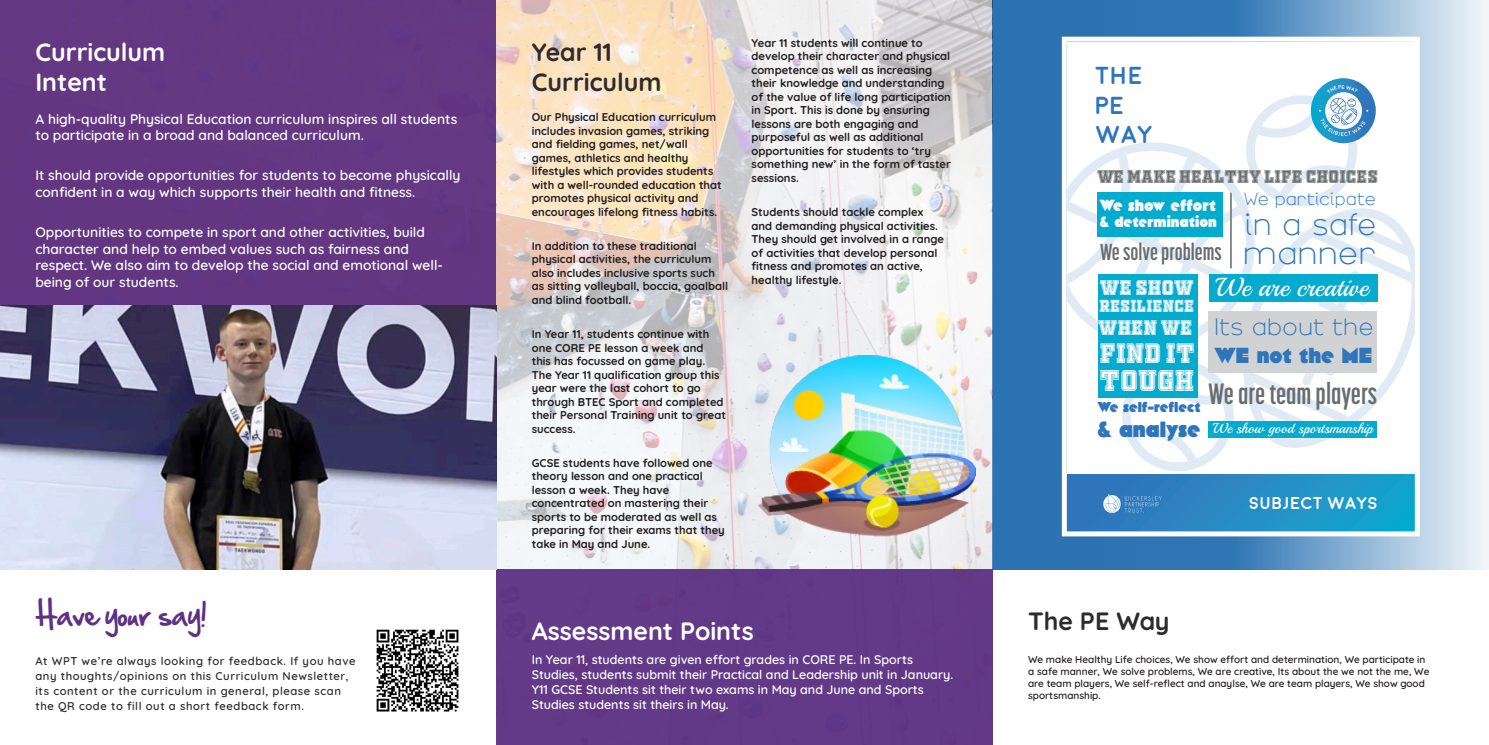
<style>
.page{position:relative;width:1489px;height:745px;background:#fff}
.page>*{position:absolute;margin:0;border:0;box-sizing:border-box;transform-origin:0 0}
.t1{font:300 33.88px "Arbotek";color:#2e75bb}
.t2{font:300 32.88px "Arbotek";color:#2e75bb}
.t3{font:700 29.12px "Korolev Compressed";color:#686c6d}
.t4{font:28.5px "OLDSPORT01 COLLEGENCV";color:#fefdfd}
.t5{font:26.5px "OLDSPORT01 COLLEGENCV";color:#fefdfd}
.t6{font:26px "Playball";color:#fbfbfc}
.t7{font:300 25.62px "Arbotek";color:#2e75bb}
.t8{font:700 25px/30px "Quicksand";color:#fff}
.t9{font:700 25px/30px "Quicksand";color:#2e2b2c}
.t10{font:25px "Hand Of Sean";color:#5d3183}
.t11{font:700 24.5px/29.4px "Moon";color:#2e75bb}
.t12{font:900 23.75px "Arbotek";color:#2e75bb}
.t13{font:900 23.38px "Arbotek";color:#2e75bb}
.t14{font:700 22.88px "Korolev Compressed";color:#686c6d}
.t15{font:20.12px "OLDSPORT01 COLLEGENCV";color:#fefdfd}
.t16{font:20px "OLDSPORT01 COLLEGENCV";color:#fefdfd}
.t17{font:300 18.88px "Arbotek";color:#2e75bb}
.t18{font:17.5px "OLDSPORT01 COLLEGENCV";color:#686c6d}
.t19{font:900 17.38px "Arbotek";color:#f4f6f7}
.t20{font:700 17.12px "Moon";color:#fff}
.t21{font:16.5px "OLDSPORT01 COLLEGENCV";color:#fefdfd}
.t22{font:900 16px "Arbotek";color:#f4f6f7}
.t23{font:900 15.38px "Arbotek";color:#2e75bb}
.t24{font:14.25px "Playball";color:#fbfbfc}
.Bullets{font:600 13.75px/16.5px "Quicksand";color:#fff}
.Bullets-2{font:600 12.5px/15px "Quicksand";color:#fff}
.Bullets-3{font:700 11.25px/13.5px "Quicksand";color:#231f20}
.t25{font:600 11.25px/15px "Quicksand";letter-spacing:.05em;color:#2e2b2c}
.Bullets-4{font:600 10px/12px "Quicksand";color:#231f20}
.t26{font:700 5px "Moon";color:#fff}
</style>
<div class="page">
<svg style="left:992px;top:0;width:496px;height:569px;background:#76a4cd"></svg>
<img style="left:496px;top:0;width:496px;height:569px">
<div style="left:0;top:0;width:496px;height:569px;background:#633781"></div>
<img style="left:376px;top:629px;width:83px;height:83px">
<svg style="left:1059px;top:34px;width:363px;height:504px"></svg>
<div style="left:496px;top:569px;width:496px;height:175px;background:#633a88"></div>
<img style="left:0;top:305px;width:496px;height:264px">
<img style="left:757px;top:355px;width:218px;height:181px">
<svg style="left:1066px;top:85px;width:348px;height:446px"></svg>
<p class="t8" style="left:35px;top:34px;width:131px">Curriculum<br>Intent</p>
<p class="t9" style="left:531px;top:34px;width:131px">Year 11<br>Curriculum</p>
<p class="Bullets" style="left:35px;top:110px;width:423px">A high-quality Physical Education curriculum inspires all students to participate in a broad and balanced curriculum.</p>
<p class="Bullets" style="left:35px;top:167px;width:426px">It should provide opportunities for students to become physically confident in a way which supports their health and fitness.</p>
<p class="Bullets" style="left:35px;top:223px;width:409px">Opportunities to compete in sport and other activities, build character and help to embed values such as fairness and respect. We also aim to develop the social and emotional well&shy;being of our students.</p>
<p class="Bullets-3" style="left:531px;top:109px;width:191px">Our Physical Education curriculum includes invasion games, striking and fielding games, net/wall games, athletics and healthy lifestyles which provides students with a well-rounded education that promotes physical activity and encourages lifelong fitness habits.</p>
<p class="Bullets-3" style="left:531px;top:238px;width:198px">In addition to these traditional physical activities, the curriculum also includes inclusive sports such as sitting volleyball, boccia, goalball and blind football.</p>
<p class="Bullets-3" style="left:531px;top:326px;width:196px">In Year 11, students continue with one CORE PE lesson a week and<br>this has focussed on game play.<br>The Year 11 qualification group this year were the last cohort to go through BTEC Sport and completed their Personal Training unit to great success.</p>
<p class="Bullets-3" style="left:531px;top:454px;width:194px">GCSE students have followed one theory lesson and one practical lesson a week. They have concentrated on mastering their sports to be moderated as well as preparing for their exams that they take in May and June.</p>
<p class="Bullets-3" style="left:751px;top:35px;width:201px">Year 11 students will continue to develop their character and physical competence as well as increasing their knowledge and understanding of the value of life long participation in Sport. This is done by ensuring lessons are both engaging and purposeful as well as additional opportunities for students to ‘try something new’ in the form of taster sessions.</p>
<p class="Bullets-3" style="left:751px;top:204px;width:194px">Students should tackle complex and demanding physical activities.<br>They should get involved in a range of activities that develop personal fitness and promotes an active, healthy lifestyle.</p>
<p class="t10" style="left:35px;top:591px;width:173px">Have your say!</p>
<p class="t25" style="left:35px;top:652px;width:321px">At WPT we’re always looking for feedback. If you have any thoughts/opinions on this Curriculum Newsletter, its content or the curriculum in general, please scan the QR code to fill out a short feedback form.</p>
<p class="t8" style="left:531px;top:613px;width:224px">Assessment Points</p>
<p class="Bullets-2" style="left:531px;top:651px;width:423px">In Year 11, students are given effort grades in CORE PE. In Sports Studies, students submit their Practical and Leadership unit in January.<br>Y11 GCSE Students sit their two exams in May and June and Sports Studies students sit theirs in May.</p>
<p class="t11" style="left:1095px;top:62px;width:59px">THE<br>PE<br>WAY</p>
<p class="t26" style="left:1341px;top:84px;width:5px">E</p>
<p class="t18" style="left:1097px;top:163px;width:282px">WE MAKE HEALTHY LIFE CHOICES</p>
<p class="t19" style="left:1099px;top:195px;width:118px">We show effort</p>
<p class="t22" style="left:1099px;top:213px;width:118px">&amp; determination</p>
<p class="t14" style="left:1099px;top:239px;width:123px">We solve problems</p>
<p class="t17" style="left:1243px;top:188px;width:134px">We participate</p>
<p class="t2" style="left:1243px;top:205px;width:134px">in a safe</p>
<p class="t1" style="left:1242px;top:234px;width:135px">manner</p>
<p class="t15" style="left:1099px;top:272px;width:95px">WE SHOW</p>
<p class="t21" style="left:1099px;top:294px;width:96px">RESILIENCE</p>
<p class="t16" style="left:1098px;top:313px;width:96px">WHEN WE</p>
<p class="t5" style="left:1099px;top:333px;width:96px">FIND IT</p>
<p class="t4" style="left:1099px;top:359px;width:96px">TOUGH</p>
<p class="t23" style="left:1097px;top:398px;width:104px">We self-reflect</p>
<p class="t12" style="left:1097px;top:415px;width:105px">&amp; analyse</p>
<p class="t6" style="left:1215px;top:271px;width:155px">We are creative</p>
<p class="t7" style="left:1214px;top:312px;width:161px">Its about the</p>
<p class="t13" style="left:1214px;top:342px;width:159px">WE not the ME</p>
<p class="t3" style="left:1208px;top:377px;width:170px">We are team players</p>
<p class="t24" style="left:1212px;top:419px;width:161px">We show good sportsmanship</p>
<p class="t20" style="left:1248px;top:494px;width:131px">SUBJECT WAYS</p>
<p class="t9" style="left:1028px;top:603px;width:143px">The PE Way</p>
<p class="Bullets-4" style="left:1028px;top:653px;width:403px">We make Healthy Life choices, We show effort and determination, We participate in a safe manner, We solve problems, We are creative, Its about the we not the me, We are team players, We self-reflect and anaylse, We are team players, We show good sportsmanship.</p>
</div>
